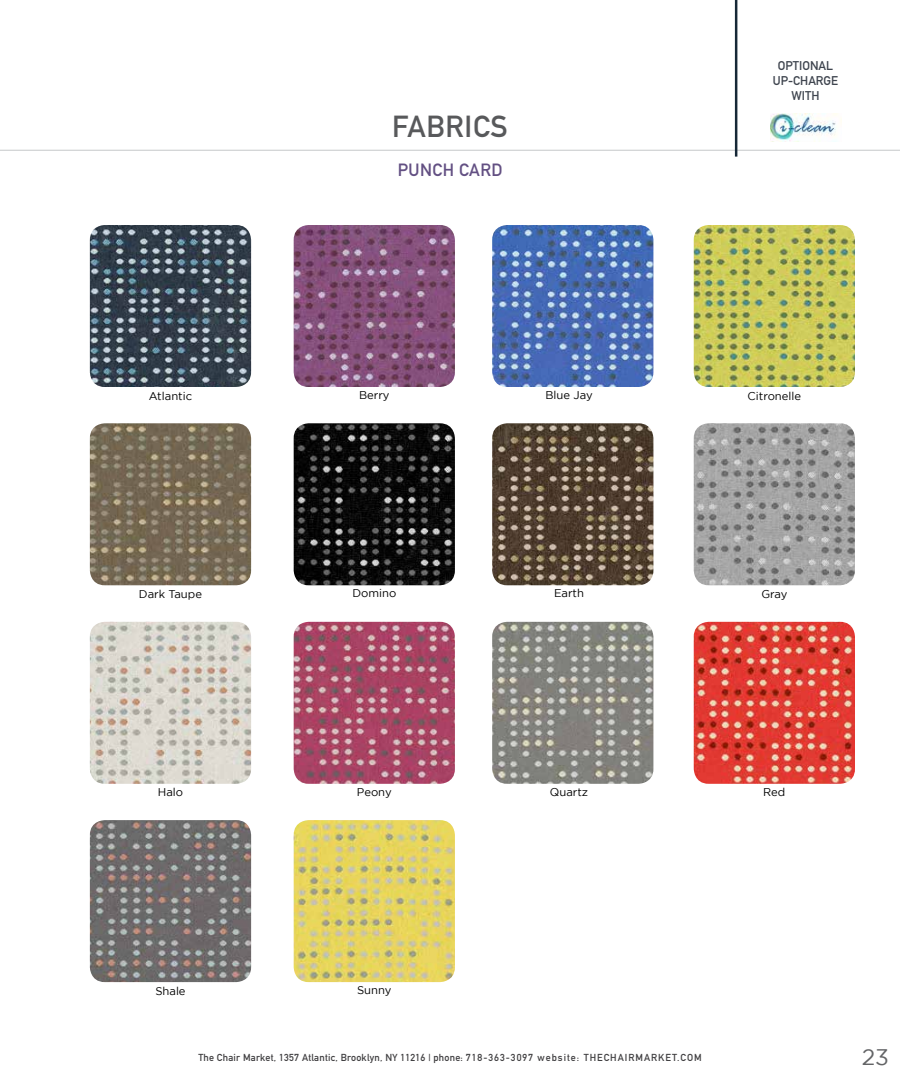
<style>
.page{position:relative;width:900px;height:1080px;background:#fff}
.page>*{position:absolute;margin:0;border:0;box-sizing:border-box;transform-origin:0 0}
.t1{font:700 30px "DIN Alternate";letter-spacing:.025em;color:#58595b}
.t2{font:22.5px "Gotham";color:#636466}
.t3{font:700 17.5px "DIN Alternate";letter-spacing:.025em;color:#635083}
.t4{font:700 12.5px/15px "DIN Alternate";color:#3f454f;text-align:center}
.t5{font:11.25px "Gotham";color:#000}
.t6{font:700 10px "DIN Alternate";letter-spacing:.025em;color:#414042}
</style>
<div class="page">
<hr style="left:0;top:150px;width:900px;height:1px;background:#d1d3d4">
<hr style="left:735px;top:0;width:2px;height:157px;background:#162837">
<img style="left:770px;top:113px;width:68px;height:28px">
<img style="left:90px;top:225px;width:161px;height:162px">
<img style="left:90px;top:622px;width:161px;height:162px">
<img style="left:90px;top:820px;width:161px;height:162px">
<img style="left:90px;top:423px;width:161px;height:162px">
<img style="left:694px;top:225px;width:161px;height:162px">
<img style="left:694px;top:622px;width:161px;height:162px">
<img style="left:694px;top:423px;width:161px;height:162px">
<img style="left:294px;top:225px;width:161px;height:162px">
<img style="left:294px;top:622px;width:161px;height:162px">
<img style="left:294px;top:820px;width:161px;height:162px">
<img style="left:294px;top:423px;width:161px;height:162px">
<img style="left:492px;top:225px;width:161px;height:162px">
<img style="left:492px;top:622px;width:161px;height:162px">
<img style="left:492px;top:423px;width:161px;height:162px">
<p class="t4" style="left:773px;top:57px;width:67px">OPTIONAL<br>UP-CHARGE<br>WITH</p>
<h1 class="t1" style="left:392px;top:103px;width:117px">FABRICS</h1>
<h3 class="t3" style="left:398px;top:156px;width:106px">PUNCH CARD</h3>
<p class="t5" style="left:149px;top:389px;width:45px">Atlantic</p>
<p class="t5" style="left:359px;top:389px;width:32px">Berry</p>
<p class="t5" style="left:545px;top:389px;width:49px">Blue Jay</p>
<p class="t5" style="left:748px;top:389px;width:55px">Citronelle</p>
<p class="t5" style="left:139px;top:588px;width:65px">Dark Taupe</p>
<p class="t5" style="left:352px;top:587px;width:45px">Domino</p>
<p class="t5" style="left:554px;top:587px;width:32px">Earth</p>
<p class="t5" style="left:761px;top:588px;width:28px">Gray</p>
<p class="t5" style="left:158px;top:786px;width:27px">Halo</p>
<p class="t5" style="left:357px;top:786px;width:36px">Peony</p>
<p class="t5" style="left:550px;top:786px;width:40px">Quartz</p>
<p class="t5" style="left:763px;top:786px;width:24px">Red</p>
<p class="t5" style="left:155px;top:984px;width:32px">Shale</p>
<p class="t5" style="left:357px;top:984px;width:36px">Sunny</p>
<p class="t6" style="left:198px;top:1050px;width:505px">The Chair Market, 1357 Atlantic, Brooklyn, NY 11216 | phone: 718-363-3097 website: THECHAIRMARKET.COM</p>
<h2 class="t2" style="left:862px;top:1044px;width:29px">23</h2>
</div>
